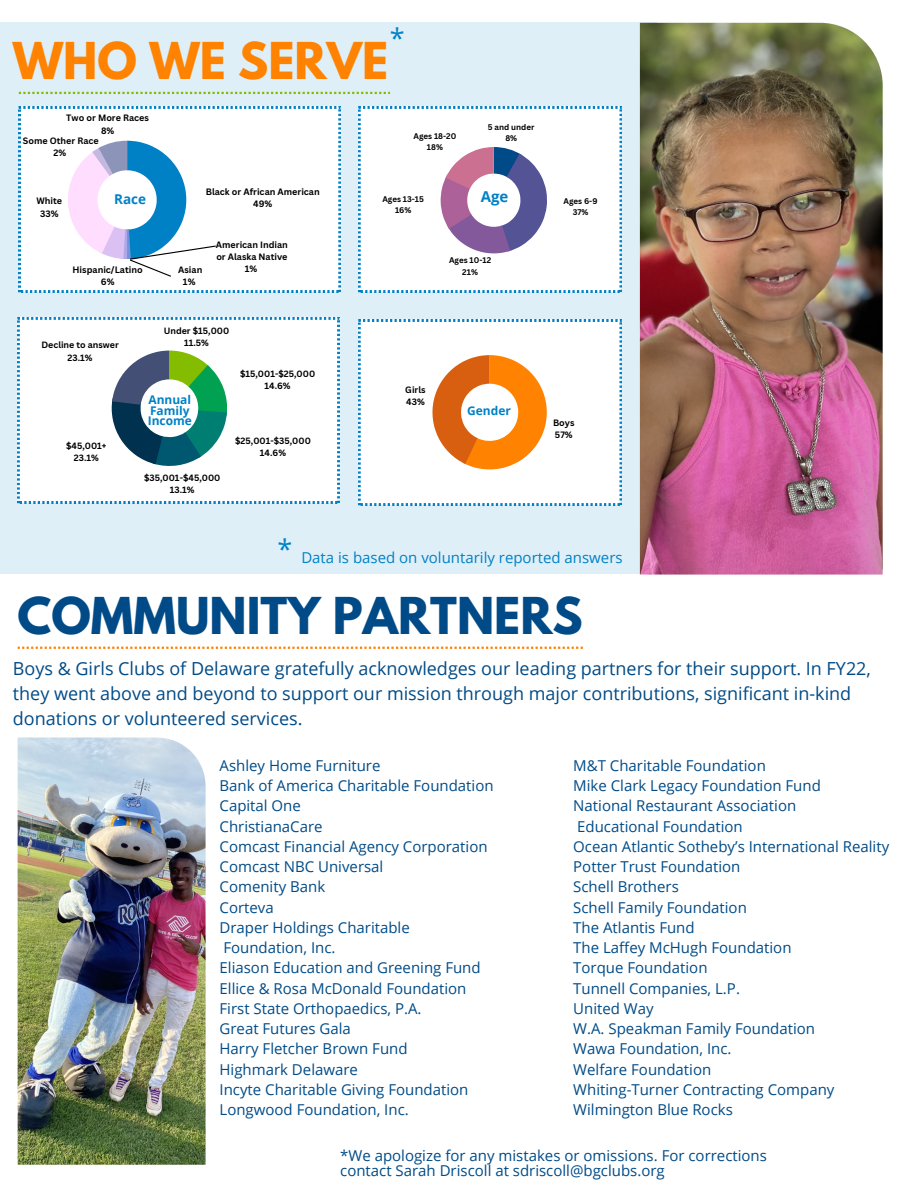
<style>
.page{position:relative;width:918px;height:1188px;background:#fff}
.page>*{position:absolute;margin:0;border:0;box-sizing:border-box;transform-origin:0 0}
.t1{font:700 45px "League Spartan";color:#004b87}
.t2{font:700 45px "League Spartan";color:#ff8200}
.t3{font:27px "Open Sans";color:#0081c6}
.t4{font:18px/24.8px "Open Sans";color:#004b87}
.t5{font:15px/20.2px "Open Sans";color:#004b87}
.t6{font:15px "Open Sans";color:#0081c6}
.t7{font:700 15px "Open Sans";color:#0081c6}
.t8{font:700 13.5px "Open Sans";color:#0081c6}
.t9{font:700 12px/10.5px "Open Sans";color:#0081c6}
.t10{font:700 9px/12px "Canva Sans";color:#000;text-align:center}
.t11{font:700 8.85px/12.3px "Canva Sans";color:#000;text-align:center}
.t12{font:700 7.95px/11.1px "Canva Sans";color:#000;text-align:center}
</style>
<div class="page">
<div style="left:0;top:23px;width:657px;height:551px;background:#dfeff7"></div>
<div style="left:358px;top:320px;width:264px;height:185px;background:#fff"></div>
<div style="left:18px;top:318px;width:321px;height:185px;background:#fff"></div>
<div style="left:358px;top:107px;width:264px;height:185px;background:#fff"></div>
<div style="left:19px;top:107px;width:322px;height:185px;background:#fff"></div>
<svg style="left:432px;top:355px;width:115px;height:114px"></svg>
<img style="left:640px;top:23px;width:243px;height:552px">
<svg style="left:441px;top:147px;width:106px;height:106px"></svg>
<svg style="left:112px;top:351px;width:115px;height:115px"></svg>
<svg style="left:19px;top:92px;width:371px;height:2px"></svg>
<svg style="left:18px;top:647px;width:565px;height:2px"></svg>
<img style="left:18px;top:738px;width:188px;height:427px">
<svg style="left:68px;top:141px;width:149px;height:137px"></svg>
<h2 class="t3" style="left:390px;top:19px;width:16px">*</h2>
<h1 class="t2" style="left:13px;top:39px;width:377px">WHO WE SERVE</h1>
<p class="t10" style="left:66px;top:112px;width:84px;line-height:12.6px">Two or More Races<br>8%</p>
<p class="t10" style="left:23px;top:134px;width:77px">Some Other Race<br>2%</p>
<p class="t12" style="left:414px;top:130px;width:44px">Ages 18-20<br>18%</p>
<p class="t12" style="left:488px;top:121px;width:48px">5 and under<br>8%</p>
<p class="t10" style="left:206px;top:185px;width:116px">Black or African American</p>
<p class="t8" style="left:114px;top:190px;width:33px">Race</p>
<p class="t7" style="left:481px;top:186px;width:29px">Age</p>
<p class="t12" style="left:382px;top:193px;width:43px">Ages 13-15<br>16%</p>
<p class="t10" style="left:36px;top:195px;width:27px">White</p>
<p class="t10" style="left:253px;top:198px;width:21px">49%</p>
<p class="t10" style="left:40px;top:207px;width:20px">33%</p>
<p class="t10" style="left:73px;top:263px;width:72px;line-height:12.6px">Hispanic/Latino<br>6%</p>
<p class="t11" style="left:41px;top:339px;width:79px">Decline to answer<br>23.1%</p>
<p class="t10" style="left:178px;top:264px;width:26px">Asian<br>1%</p>
<p class="t10" style="left:216px;top:239px;width:73px">American Indian or Alaska Native<br>1%</p>
<p class="t11" style="left:164px;top:324px;width:67px">Under $15,000<br>11.5%</p>
<p class="t11" style="left:240px;top:367px;width:77px">$15,001-$25,000<br>14.6%</p>
<p class="t11" style="left:66px;top:439px;width:42px">$45,001+<br>23.1%</p>
<p class="t9" style="left:148px;top:394px;width:46px">Annual<br>Family<br>Income</p>
<p class="t11" style="left:144px;top:471px;width:78px">$35,001-$45,000<br>13.1%</p>
<p class="t11" style="left:235px;top:435px;width:77px">$25,001-$35,000<br>14.6%</p>
<p class="t12" style="left:449px;top:255px;width:44px">Ages 10-12<br>21%</p>
<p class="t10" style="left:405px;top:383px;width:22px;line-height:12.5px;text-align:left">Girls<br>43%</p>
<p class="t9" style="left:467px;top:405px;width:45px">Gender</p>
<p class="t12" style="left:564px;top:196px;width:36px">Ages 6-9<br>37%</p>
<p class="t10" style="left:553px;top:416px;width:23px;line-height:12.5px;text-align:left">Boys<br>57%</p>
<p class="t6" style="left:278px;top:547px;width:347px"><sup>*</sup> Data is based on voluntarily reported answers</p>
<h1 class="t1" style="left:18px;top:594px;width:567px">COMMUNITY PARTNERS</h1>
<p class="t4" style="left:13px;top:656px;width:860px">Boys &amp; Girls Clubs of Delaware gratefully acknowledges our leading partners for their support. In FY22, they went above and beyond to support our mission through major contributions, significant in-kind donations or volunteered services.</p>
<p class="t5" style="left:220px;top:755px;width:276px">Ashley Home Furniture<br>Bank of America Charitable Foundation<br>Capital One<br>ChristianaCare<br>Comcast Financial Agency Corporation<br>Comcast NBC Universal<br>Comenity Bank<br>Corteva<br>Draper Holdings Charitable<br>Foundation, Inc.<br>Eliason Education and Greening Fund<br>Ellice &amp; Rosa McDonald Foundation<br>First State Orthopaedics, P.A.<br>Great Futures Gala<br>Harry Fletcher Brown Fund<br>Highmark Delaware<br>Incyte Charitable Giving Foundation<br>Longwood Foundation, Inc.</p>
<p class="t5" style="left:573px;top:755px;width:317px">M&amp;T Charitable Foundation<br>Mike Clark Legacy Foundation Fund<br>National Restaurant Association<br>Educational Foundation<br>Ocean Atlantic Sotheby’s International Reality<br>Potter Trust Foundation<br>Schell Brothers<br>Schell Family Foundation<br>The Atlantis Fund<br>The Laffey McHugh Foundation<br>Torque Foundation<br>Tunnell Companies, L.P.<br>United Way<br>W.A. Speakman Family Foundation<br>Wawa Foundation, Inc.<br>Welfare Foundation<br>Whiting-Turner Contracting Company<br>Wilmington Blue Rocks</p>
<p class="t5" style="left:340px;top:1147px;width:428px;line-height:15.8px">*We apologize for any mistakes or omissions. For corrections contact Sarah Driscoll at sdriscoll@bgclubs.org</p>
</div>
